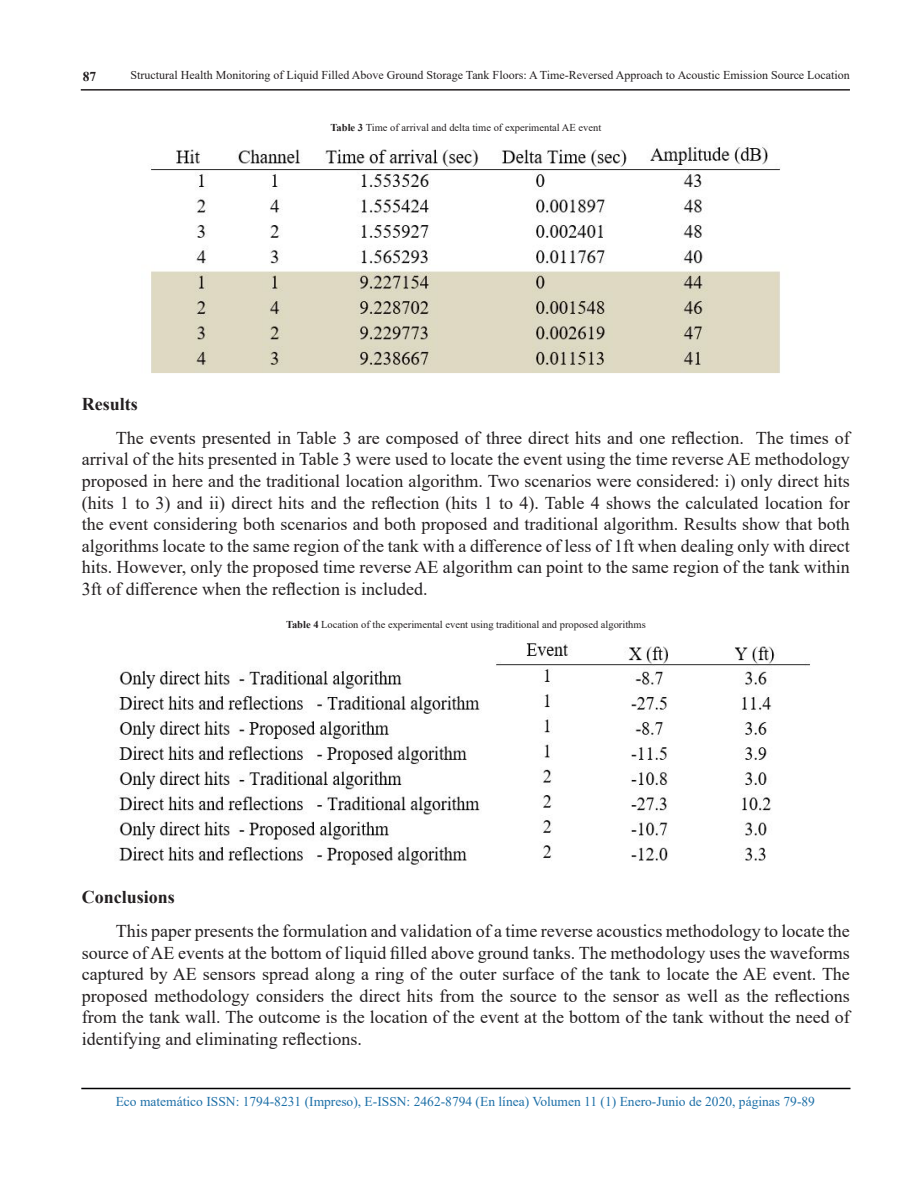
<style>
.page{position:relative;width:918px;height:1188px;background:#fff}
.page>*{position:absolute;margin:0;border:0;box-sizing:border-box;transform-origin:0 0}
.Cuerpo_de_texto{font:18px/21.6px "Times New Roman";color:#231f20;text-align:justify}
.t1{font:700 18px "Times New Roman";color:#231f20}
.t2{font:13.5px "Times New Roman";color:#1c6fa7}
.t3{font:700 13.5px "Times New Roman";color:#231f20}
.t4{font:12px "Times New Roman";color:#231f20}
.t5{font:10.5px "Times New Roman";color:#231f20}
.s1{font-weight:700}
</style>
<div class="page">
<hr style="left:81px;top:1088px;width:769px;height:1px;background:#000001">
<hr style="left:81px;top:89px;width:769px;height:2px;background:#231f20">
<img style="left:150px;top:146px;width:630px;height:227px">
<img style="left:117px;top:643px;width:693px;height:225px">
<p class="t3" style="left:83px;top:67px;width:15px">87</p>
<p class="t4" style="left:130px;top:66px;width:721px">Structural Health Monitoring of Liquid Filled Above Ground Storage Tank Floors: A Time-Reversed Approach to Acoustic Emission Source Location</p>
<p class="t5" style="left:331px;top:120px;width:272px"><span class="s1">Table 3</span> Time of arrival and delta time of experimental AE event</p>
<p class="t1" style="left:82px;top:391px;width:57px">Results</p>
<p class="Cuerpo_de_texto" style="left:82px;top:426px;width:770px;text-indent:34px">The events presented in Table 3 are composed of three direct hits and one reflection. The times of arrival of the hits presented in Table 3 were used to locate the event using the time reverse AE methodology proposed in here and the traditional location algorithm. Two scenarios were considered: i) only direct hits (hits 1 to 3) and ii) direct hits and the reflection (hits 1 to 4). Table 4 shows the calculated location for the event considering both scenarios and both proposed and traditional algorithm. Results show that both algorithms locate to the same region of the tank with a difference of less of 1ft when dealing only with direct hits. However, only the proposed time reverse AE algorithm can point to the same region of the tank within 3ft of difference when the reflection is included.</p>
<p class="t5" style="left:286px;top:617px;width:361px"><span class="s1">Table 4</span> Location of the experimental event using traditional and proposed algorithms</p>
<p class="t1" style="left:82px;top:884px;width:95px">Conclusions</p>
<p class="Cuerpo_de_texto" style="left:82px;top:920px;width:770px;text-indent:34px">This paper presents the formulation and validation of a time reverse acoustics methodology to locate the source of AE events at the bottom of liquid filled above ground tanks. The methodology uses the waveforms captured by AE sensors spread along a ring of the outer surface of the tank to locate the AE event. The proposed methodology considers the direct hits from the source to the sensor as well as the reflections from the tank wall. The outcome is the location of the event at the bottom of the tank without the need of identifying and eliminating reflections.</p>
<p class="t2" style="left:116px;top:1092px;width:701px">Eco matemático ISSN: 1794-8231 (Impreso), E-ISSN: 2462-8794 (En línea) Volumen 11 (1) Enero-Junio de 2020, páginas 79-89</p>
</div>
